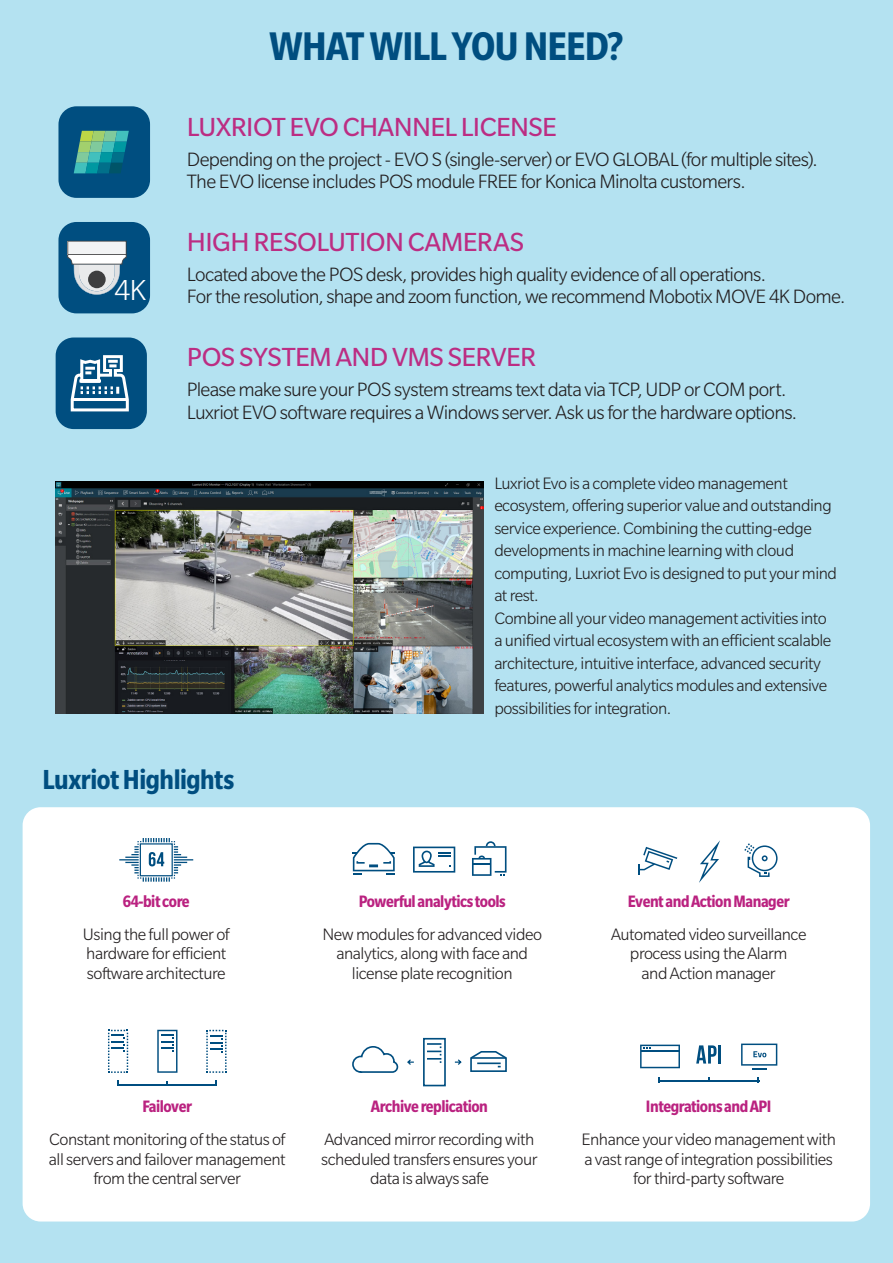
<style>
.page{position:relative;width:893px;height:1263px;background:#b4e2f1}
.page>*{position:absolute;margin:0;border:0;box-sizing:border-box;transform-origin:0 0}
.t1{font:700 condensed 43.5px "Slate Pro";letter-spacing:-.02em;color:#004e80}
.t2{font:300 31.5px "Slate Pro";color:#fff}
.Starter{font:700 condensed 30px "Slate Pro";letter-spacing:-.02em;color:#004e80}
.t3{font:28.5px "Slate Pro";letter-spacing:-.02em;color:#bc2d83}
.t4{font:300 21px/22.5px "Slate Pro";letter-spacing:-.035em;color:#231f20}
.t5{font:300 18px/19.5px "Slate Pro";letter-spacing:-.025em;color:#231f20;text-align:center}
.t6{font:700 condensed 18px "Slate Pro";letter-spacing:-.025em;color:#ba2280}
</style>
<div class="page">
<div style="left:23px;top:807px;width:847px;height:414px;background:#fff;border-radius:18px"></div>
<div style="left:58px;top:106px;width:92px;height:92px;background:#004e80;border-radius:18px"></div>
<svg style="left:74px;top:131px;width:55px;height:42px;background:#3c9d90"></svg>
<div style="left:56px;top:337px;width:91px;height:92px;background:#004e80;border-radius:18px"></div>
<div style="left:58px;top:222px;width:92px;height:91px;background:#004e80;border-radius:18px"></div>
<svg style="left:67px;top:241px;width:60px;height:54px"></svg>
<svg style="left:70px;top:355px;width:59px;height:57px"></svg>
<svg style="left:119px;top:838px;width:74px;height:44px"></svg>
<svg style="left:413px;top:846px;width:42px;height:26px"></svg>
<svg style="left:352px;top:843px;width:43px;height:32px"></svg>
<svg style="left:472px;top:841px;width:34px;height:35px"></svg>
<svg style="left:352px;top:1046px;width:47px;height:27px"></svg>
<div style="left:423px;top:1038px;width:23px;height:48px;border:2px solid #004e80"></div>
<svg style="left:407px;top:1043px;width:55px;height:23px"></svg>
<svg style="left:470px;top:1051px;width:37px;height:21px"></svg>
<hr style="left:471px;top:1057px;width:35px;height:2px;background:#004e80">
<hr style="left:658px;top:1080px;width:101px;height:2px;background:#004e80">
<svg style="left:640px;top:1044px;width:40px;height:24px"></svg>
<hr style="left:641px;top:1050px;width:38px;height:1px;background:#004e80">
<svg style="left:741px;top:1043px;width:36px;height:27px"></svg>
<svg style="left:696px;top:1045px;width:20px;height:18px"></svg>
<hr style="left:718px;top:1045px;width:3px;height:18px;background:#004e80">
<svg style="left:157px;top:1030px;width:20px;height:43px"></svg>
<svg style="left:206px;top:1030px;width:21px;height:43px"></svg>
<svg style="left:108px;top:1030px;width:20px;height:43px"></svg>
<hr style="left:117px;top:1084px;width:100px;height:2px;background:#004e80">
<svg style="left:638px;top:847px;width:39px;height:28px"></svg>
<svg style="left:744px;top:843px;width:34px;height:34px"></svg>
<svg style="left:699px;top:840px;width:21px;height:43px"></svg>
<img style="left:56px;top:482px;width:428px;height:231px">
<p class="t1" style="left:269px;top:24px;width:356px">WHAT WILL YOU NEED?</p>
<p class="t2" style="left:115px;top:273px;width:33px">4K</p>
<p class="t3" style="left:187px;top:112px;width:372px">LUXRIOT EVO CHANNEL LICENSE</p>
<p class="t4" style="left:187px;top:148px;width:632px">Depending on the project - EVO S (single-server) or EVO GLOBAL (for multiple sites).<br>The EVO license includes POS module FREE for Konica Minolta customers.</p>
<p class="t3" style="left:187px;top:227px;width:339px">HIGH RESOLUTION CAMERAS</p>
<p class="t4" style="left:187px;top:263px;width:581px">Located above the POS desk, provides high quality evidence of all operations.</p>
<p class="t4" style="left:187px;top:285px;width:660px">For the resolution, shape and zoom function, we recommend Mobotix MOVE 4K Dome.</p>
<p class="t3" style="left:187px;top:342px;width:351px">POS SYSTEM AND VMS SERVER</p>
<p class="t4" style="left:187px;top:378px;width:601px">Please make sure your POS system streams text data via TCP, UDP or COM port.</p>
<p class="t4" style="left:187px;top:401px;width:612px">Luxriot EVO software requires a Windows server. Ask us for the hardware options.</p>
<p class="t5" style="left:494px;top:471px;width:344px;line-height:22.5px;text-align:left">Luxriot Evo is a complete video management ecosystem, offering superior value and outstanding service experience. Combining the cutting-edge developments in machine learning with cloud computing, Luxriot Evo is designed to put your mind at rest.</p>
<p class="t5" style="left:494px;top:606px;width:338px;line-height:22.5px;text-align:left">Combine all your video management activities into a unified virtual ecosystem with an efficient scalable architecture, intuitive interface, advanced security features, powerful analytics modules and extensive possibilities for integration.</p>
<p class="Starter" style="left:43px;top:764px;width:193px">Luxriot Highlights</p>
<p class="t6" style="left:123px;top:892px;width:68px">64-bit core</p>
<p class="t5" style="left:83px;top:924px;width:148px;text-align:left">Using the full power of hardware for efficient software architecture</p>
<p class="t6" style="left:359px;top:892px;width:148px">Powerful analytics tools</p>
<p class="t5" style="left:322px;top:924px;width:221px">New modules for advanced video analytics, along with face and license plate recognition</p>
<p class="t6" style="left:628px;top:892px;width:163px">Event and Action Manager</p>
<p class="t5" style="left:611px;top:924px;width:197px">Automated video surveillance process using the Alarm<br>and Action manager</p>
<p class="t6" style="left:142px;top:1097px;width:51px">Failover</p>
<p class="t5" style="left:49px;top:1129px;width:238px">Constant monitoring of the status of all servers and failover management from the central server</p>
<p class="t6" style="left:371px;top:1097px;width:119px">Archive replication</p>
<p class="t5" style="left:321px;top:1129px;width:218px">Advanced mirror recording with scheduled transfers ensures your data is always safe</p>
<p class="t6" style="left:646px;top:1097px;width:127px">Integrations and API</p>
<p class="t5" style="left:581px;top:1129px;width:256px">Enhance your video management with a vast range of integration possibilities for third-party software</p>
</div>
